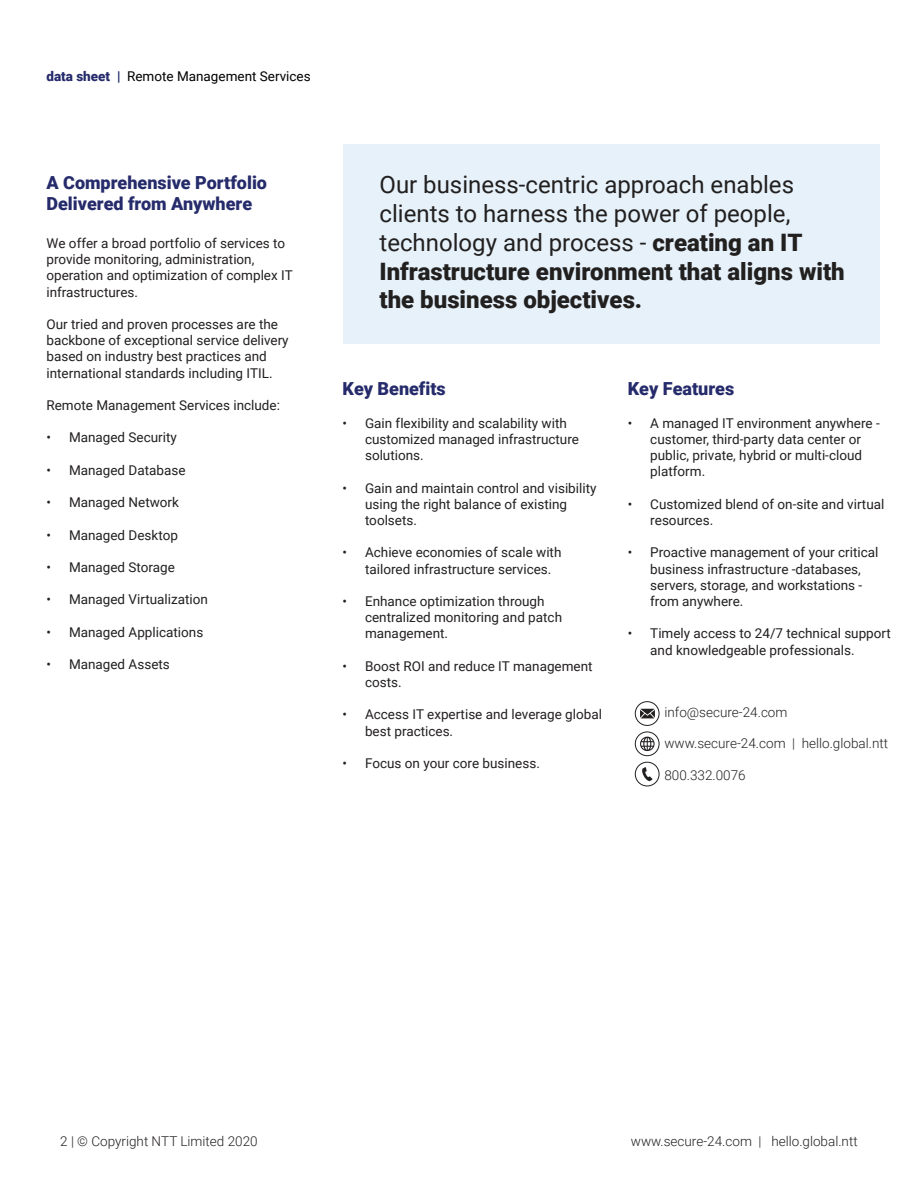
<style>
.page{position:relative;width:918px;height:1188px;background:#fff}
.page>*{position:absolute;margin:0;border:0;box-sizing:border-box;transform-origin:0 0}
.t1{font:24px/28.8px "Roboto";color:#221f1f}
.t2{font:900 18px/21.6px "Roboto";color:#252b6b}
.t3{font:13.5px/16.2px "Roboto";color:#221f1f}
.t4{font:300 13.5px "Roboto";color:#221f1f}
.t5{font:13.5px "Roboto";color:#020101}
.s1{font-weight:900;color:#252b6b}
.s2{font-weight:900}
</style>
<div class="page">
<div style="left:344px;top:144px;width:536px;height:200px;background:#e6f1fa"></div>
<div style="left:635px;top:762px;width:24px;height:24px;border:1px solid #221f1f;border-radius:50%"></div>
<svg style="left:642px;top:767px;width:10px;height:14px"></svg>
<div style="left:635px;top:701px;width:24px;height:25px;border:1px solid #221f1f;border-radius:50%"></div>
<svg style="left:640px;top:709px;width:15px;height:9px"></svg>
<div style="left:635px;top:732px;width:24px;height:24px;border:1px solid #221f1f;border-radius:50%"></div>
<svg style="left:640px;top:737px;width:15px;height:14px"></svg>
<p class="t5" style="left:46px;top:70px;width:266px"><span class="s1">data sheet |</span> Remote Management Services</p>
<h2 class="t2" style="left:46px;top:173px;width:222px">A Comprehensive Portfolio<br>Delivered from Anywhere</h2>
<p class="t3" style="left:46px;top:236px;width:248px">We offer a broad portfolio of services to provide monitoring, administration, operation and optimization of complex IT infrastructures.</p>
<p class="t3" style="left:46px;top:317px;width:244px">Our tried and proven processes are the backbone of exceptional service delivery based on industry best practices and international standards including ITIL.</p>
<p class="t3" style="left:46px;top:398px;width:235px">Remote Management Services include:</p>
<p class="t3" style="left:46px;top:431px;width:6px">ï</p>
<p class="t3" style="left:69px;top:431px;width:109px">Managed Security</p>
<p class="t3" style="left:46px;top:463px;width:6px">ï</p>
<p class="t3" style="left:69px;top:463px;width:118px">Managed Database</p>
<p class="t3" style="left:46px;top:495px;width:6px">ï</p>
<p class="t3" style="left:69px;top:495px;width:112px">Managed Network</p>
<p class="t3" style="left:46px;top:528px;width:6px">ï</p>
<p class="t3" style="left:69px;top:528px;width:110px">Managed Desktop</p>
<p class="t3" style="left:46px;top:560px;width:6px">ï</p>
<p class="t3" style="left:69px;top:560px;width:107px">Managed Storage</p>
<p class="t3" style="left:46px;top:593px;width:6px">ï</p>
<p class="t3" style="left:69px;top:593px;width:141px">Managed Virtualization</p>
<p class="t3" style="left:46px;top:625px;width:6px">ï</p>
<p class="t3" style="left:69px;top:625px;width:136px">Managed Applications</p>
<p class="t3" style="left:46px;top:657px;width:6px">ï</p>
<p class="t3" style="left:69px;top:657px;width:102px">Managed Assets</p>
<h1 class="t1" style="left:380px;top:172px;width:467px">Our business-centric approach enables clients to harness the power of people, technology and process - <span class="s2">creating an IT Infrastructure environment that aligns with the business objectives.</span></h1>
<h2 class="t2" style="left:343px;top:380px;width:105px">Key Benefits</h2>
<p class="t3" style="left:343px;top:416px;width:6px">ï</p>
<p class="t3" style="left:365px;top:416px;width:216px">Gain flexibility and scalability with customized managed infrastructure solutions.</p>
<p class="t3" style="left:343px;top:481px;width:6px">ï</p>
<p class="t3" style="left:365px;top:481px;width:233px">Gain and maintain control and visibility using the right balance of existing toolsets.</p>
<p class="t3" style="left:343px;top:546px;width:6px">ï</p>
<p class="t3" style="left:365px;top:546px;width:198px">Achieve economies of scale with tailored infrastructure services.</p>
<p class="t3" style="left:343px;top:594px;width:6px">ï</p>
<p class="t3" style="left:365px;top:594px;width:199px">Enhance optimization through centralized monitoring and patch management.</p>
<p class="t3" style="left:343px;top:659px;width:6px">ï</p>
<p class="t3" style="left:365px;top:659px;width:229px">Boost ROI and reduce IT management costs.</p>
<p class="t3" style="left:343px;top:708px;width:6px">ï</p>
<p class="t3" style="left:365px;top:708px;width:239px">Access IT expertise and leverage global best practices.</p>
<p class="t3" style="left:343px;top:756px;width:6px">ï</p>
<p class="t3" style="left:365px;top:756px;width:176px">Focus on your core business.</p>
<h2 class="t2" style="left:628px;top:380px;width:108px">Key Features</h2>
<p class="t3" style="left:628px;top:416px;width:6px">ï</p>
<p class="t3" style="left:650px;top:416px;width:231px">A managed IT environment anywhere - customer, third-party data center or public, private, hybrid or multi-cloud platform.</p>
<p class="t3" style="left:628px;top:497px;width:6px">ï</p>
<p class="t3" style="left:650px;top:497px;width:236px">Customized blend of on-site and virtual resources.</p>
<p class="t3" style="left:628px;top:546px;width:6px">ï</p>
<p class="t3" style="left:650px;top:546px;width:230px">Proactive management of your critical business infrastructure -databases, servers, storage, and workstations - from anywhere.</p>
<p class="t3" style="left:628px;top:627px;width:6px">ï</p>
<p class="t3" style="left:650px;top:627px;width:242px">Timely access to 24/7 technical support and knowledgeable professionals.</p>
<p class="t4" style="left:664px;top:707px;width:124px">info@secure-24.com</p>
<p class="t4" style="left:664px;top:738px;width:225px">www.secure-24.com | hello.global.ntt</p>
<p class="t4" style="left:664px;top:770px;width:83px">800.332.0076</p>
<p class="t4" style="left:60px;top:1135px;width:199px">2 | © Copyright NTT Limited 2020</p>
<p class="t4" style="left:631px;top:1135px;width:228px">www.secure-24.com | hello.global.ntt</p>
</div>
